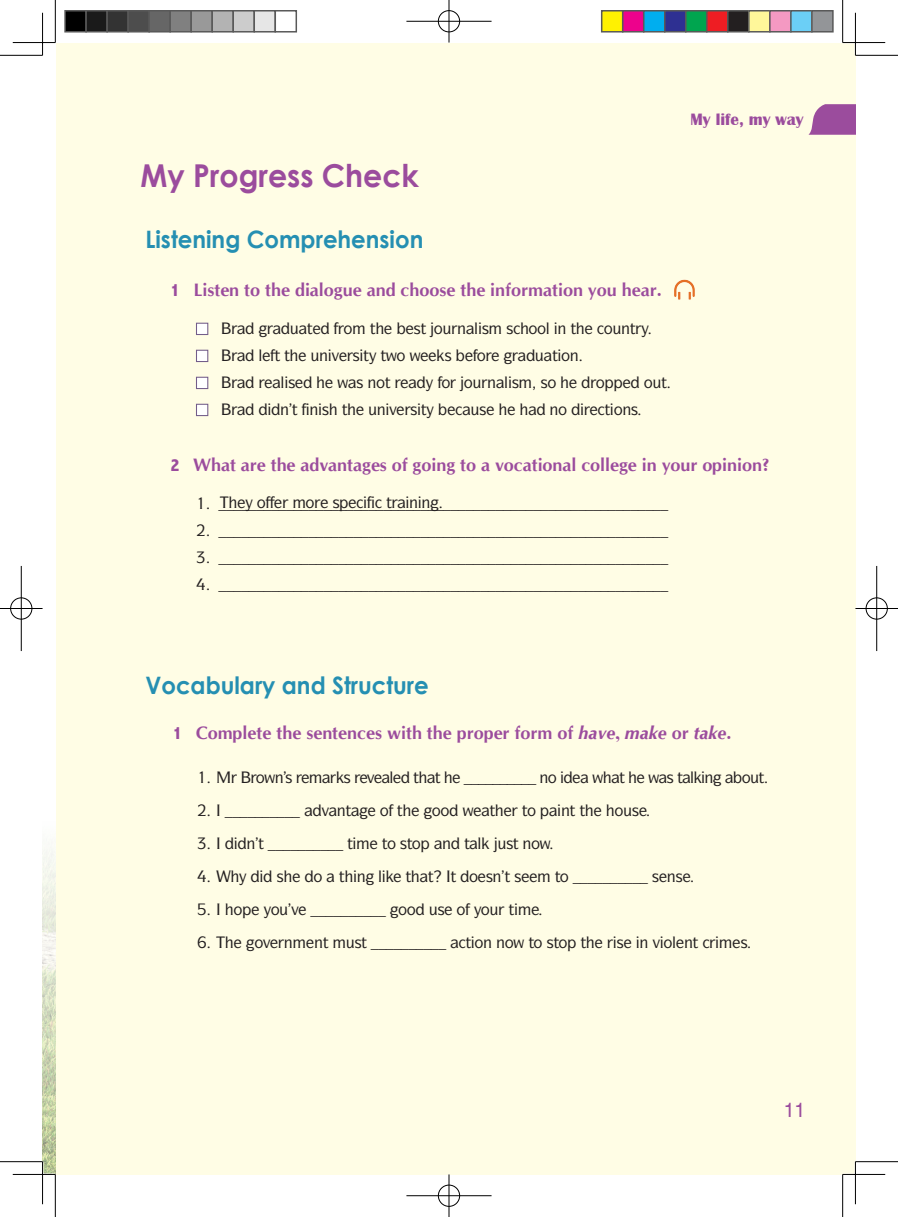
<style>
.page{position:relative;width:898px;height:1217px;background:#fff}
.page>*{position:absolute;margin:0;border:0;box-sizing:border-box;transform-origin:0 0}
.t1{font:700 31.5px "Century Gothic";color:#9b4c9d;scale:.95 1}
.t2{font:24.6px "Inai Mathi";color:#9b4c9d}
.t3{font:700 24px "Century Gothic";color:#258fb2;scale:.95 1}
.t4{font:700 18px "CG Omega";color:#9b4c9d}
.t5{font:700 16.95px "Britannic";color:#9b4c9d}
.t6{font:500 15.75px "ITC Symbol Std";color:#231f20}
.s1{font-family:"Abadi";font-weight:800;font-stretch:condensed}
.s2{font-style:italic}
.s3{font-family:"Times New Roman"}
</style>
<div class="page">
<img style="left:43px;top:847px;width:13px;height:327px">
<div style="left:56px;top:43px;width:798px;height:1131px;background:#fffde5"></div>
<div style="left:196px;top:322px;width:12px;height:13px;background:#fff;border:1px solid #735d8a"></div>
<div style="left:196px;top:349px;width:12px;height:13px;background:#fff;border:1px solid #735d8a"></div>
<div style="left:196px;top:376px;width:12px;height:13px;background:#fff;border:1px solid #735d8a"></div>
<div style="left:196px;top:403px;width:12px;height:13px;background:#fff;border:1px solid #735d8a"></div>
<img style="left:674px;top:279px;width:21px;height:21px">
<svg style="left:808px;top:104px;width:47px;height:31px"></svg>
<hr style="left:0;top:55px;width:43px;height:1px;background:#000">
<hr style="left:855px;top:55px;width:42px;height:1px;background:#000">
<hr style="left:0;top:1161px;width:43px;height:1px;background:#000">
<hr style="left:855px;top:1161px;width:42px;height:1px;background:#000">
<hr style="left:55px;top:0;width:1px;height:43px;background:#000">
<hr style="left:55px;top:1174px;width:1px;height:42px;background:#000">
<hr style="left:842px;top:0;width:1px;height:43px;background:#000">
<hr style="left:842px;top:1174px;width:1px;height:42px;background:#000">
<hr style="left:13px;top:42px;width:42px;height:1px;background:#000">
<hr style="left:842px;top:42px;width:42px;height:1px;background:#000">
<hr style="left:13px;top:1173px;width:42px;height:1px;background:#000">
<hr style="left:842px;top:1173px;width:42px;height:1px;background:#000">
<hr style="left:42px;top:13px;width:1px;height:42px;background:#000">
<hr style="left:42px;top:1161px;width:1px;height:42px;background:#000">
<hr style="left:854px;top:13px;width:1px;height:42px;background:#000">
<hr style="left:854px;top:1161px;width:1px;height:42px;background:#000">
<div style="left:437px;top:10px;width:23px;height:23px;border:2px solid #fff;border-radius:50%"></div>
<hr style="left:406px;top:20px;width:85px;height:2px;background:#fff">
<hr style="left:448px;top:0;width:2px;height:43px;background:#fff">
<div style="left:438px;top:10px;width:21px;height:22px;border:1px solid #000;border-radius:50%"></div>
<hr style="left:406px;top:21px;width:85px;height:1px;background:#000">
<hr style="left:448px;top:0;width:1px;height:43px;background:#000">
<div style="left:437px;top:1183px;width:23px;height:23px;border:2px solid #fff;border-radius:50%"></div>
<hr style="left:406px;top:1194px;width:85px;height:2px;background:#fff">
<hr style="left:448px;top:1174px;width:2px;height:42px;background:#fff">
<div style="left:438px;top:1184px;width:21px;height:22px;border:1px solid #000;border-radius:50%"></div>
<hr style="left:406px;top:1195px;width:85px;height:1px;background:#000">
<hr style="left:448px;top:1174px;width:1px;height:42px;background:#000">
<div style="left:10px;top:596px;width:23px;height:24px;border:2px solid #fff;border-radius:50%"></div>
<hr style="left:0;top:607px;width:43px;height:2px;background:#fff">
<hr style="left:20px;top:566px;width:2px;height:85px;background:#fff">
<div style="left:10px;top:597px;width:22px;height:22px;border:1px solid #000;border-radius:50%"></div>
<hr style="left:0;top:608px;width:43px;height:1px;background:#000">
<hr style="left:21px;top:566px;width:1px;height:85px;background:#000">
<div style="left:864px;top:596px;width:23px;height:24px;border:2px solid #fff;border-radius:50%"></div>
<hr style="left:855px;top:607px;width:42px;height:2px;background:#fff">
<hr style="left:875px;top:566px;width:2px;height:85px;background:#fff">
<div style="left:865px;top:597px;width:22px;height:22px;border:1px solid #000;border-radius:50%"></div>
<hr style="left:855px;top:608px;width:42px;height:1px;background:#000">
<hr style="left:876px;top:566px;width:1px;height:85px;background:#000">
<div style="left:65px;top:11px;width:21px;height:21px;background:#000"></div>
<div style="left:64px;top:10px;width:23px;height:23px;border:2px solid #595959"></div>
<div style="left:86px;top:11px;width:21px;height:21px;background:#1a1a1a"></div>
<div style="left:85px;top:10px;width:23px;height:23px;border:2px solid #595959"></div>
<div style="left:107px;top:11px;width:21px;height:21px;background:#333"></div>
<div style="left:106px;top:10px;width:23px;height:23px;border:2px solid #595959"></div>
<div style="left:128px;top:11px;width:21px;height:21px;background:#4d4d4d"></div>
<div style="left:127px;top:10px;width:23px;height:23px;border:2px solid #595959"></div>
<div style="left:149px;top:11px;width:21px;height:21px;background:#666"></div>
<div style="left:148px;top:10px;width:23px;height:23px;border:2px solid #595959"></div>
<div style="left:170px;top:11px;width:21px;height:21px;background:#808080"></div>
<div style="left:169px;top:10px;width:23px;height:23px;border:2px solid #595959"></div>
<div style="left:191px;top:11px;width:21px;height:21px;background:#999"></div>
<div style="left:190px;top:10px;width:23px;height:23px;border:2px solid #595959"></div>
<div style="left:212px;top:11px;width:21px;height:21px;background:#b3b3b3"></div>
<div style="left:211px;top:10px;width:23px;height:23px;border:2px solid #595959"></div>
<div style="left:233px;top:11px;width:21px;height:21px;background:#ccc"></div>
<div style="left:232px;top:10px;width:23px;height:23px;border:2px solid #595959"></div>
<div style="left:254px;top:11px;width:21px;height:21px;background:#e6e6e6"></div>
<div style="left:253px;top:10px;width:23px;height:23px;border:2px solid #595959"></div>
<div style="left:274px;top:10px;width:23px;height:23px;border:2px solid #595959"></div>
<div style="left:601px;top:11px;width:21px;height:21px;background:#fff101"></div>
<div style="left:600px;top:10px;width:23px;height:23px;border:2px solid #595959"></div>
<div style="left:622px;top:11px;width:21px;height:21px;background:#ed028c"></div>
<div style="left:621px;top:10px;width:23px;height:23px;border:2px solid #595959"></div>
<div style="left:643px;top:11px;width:21px;height:21px;background:#00aeef"></div>
<div style="left:642px;top:10px;width:23px;height:23px;border:2px solid #595959"></div>
<div style="left:664px;top:11px;width:21px;height:21px;background:#2e3092"></div>
<div style="left:663px;top:10px;width:23px;height:23px;border:2px solid #595959"></div>
<div style="left:685px;top:11px;width:21px;height:21px;background:#00a54f"></div>
<div style="left:684px;top:10px;width:23px;height:23px;border:2px solid #595959"></div>
<div style="left:706px;top:11px;width:21px;height:21px;background:#ee1d23"></div>
<div style="left:705px;top:10px;width:23px;height:23px;border:2px solid #595959"></div>
<div style="left:727px;top:11px;width:21px;height:21px;background:#231f20"></div>
<div style="left:726px;top:10px;width:23px;height:23px;border:2px solid #595959"></div>
<div style="left:748px;top:11px;width:21px;height:21px;background:#fff79a"></div>
<div style="left:747px;top:10px;width:23px;height:23px;border:2px solid #595959"></div>
<div style="left:769px;top:11px;width:21px;height:21px;background:#f499c2"></div>
<div style="left:768px;top:10px;width:23px;height:23px;border:2px solid #595959"></div>
<div style="left:790px;top:11px;width:21px;height:21px;background:#6bcff6"></div>
<div style="left:789px;top:10px;width:23px;height:23px;border:2px solid #595959"></div>
<div style="left:811px;top:11px;width:21px;height:21px;background:#939598"></div>
<div style="left:810px;top:10px;width:23px;height:23px;border:2px solid #595959"></div>
<h1 class="t1" style="left:140px;top:151px;width:294px">My Progress Check</h1>
<h3 class="t3" style="left:145px;top:221px;width:294px">Listening Comprehension</h3>
<p class="t4" style="left:170px;top:278px;width:492px"><span class="s1">1</span> Listen to the dialogue and choose the information you hear.</p>
<p class="t6" style="left:413px;top:318px;width:164px">▲▼ □◆ ■ ●▲ ▲ □□● ■ ▼</p>
<p class="t6" style="left:603px;top:318px;width:33px">□◆■▼</p>
<p class="t6" style="left:258px;top:345px;width:33px">● ▼ ▼</p>
<p class="t6" style="left:310px;top:345px;width:96px">◆■❖ ▲▼ ▼ □</p>
<p class="t6" style="left:534px;top:345px;width:45px">◆ ▼□■</p>
<p class="t6" style="left:356px;top:372px;width:36px">▲ ■□▼</p>
<p class="t6" style="left:441px;top:372px;width:79px">□ □◆■ ●▲</p>
<p class="t6" style="left:643px;top:372px;width:25px">□◆▼</p>
<p class="t6" style="left:280px;top:399px;width:69px">■▼ ■▲ ▼</p>
<p class="t6" style="left:368px;top:399px;width:60px">◆■❖ ▲▼</p>
<p class="t6" style="left:604px;top:399px;width:35px">▼ □■▲</p>
<p class="t5" style="left:690px;top:110px;width:114px">My life, my way</p>
<p class="t4" style="left:170px;top:453px;width:600px"><span class="s1">2</span> What are the advantages of going to a vocational college in your opinion?</p>
<p class="t6" style="left:386px;top:492px;width:46px">▼ ■■</p>
<h3 class="t3" style="left:145px;top:667px;width:300px">Vocabulary and Structure</h3>
<p class="t4" style="left:173px;top:721px;width:560px"><span class="s1">1</span> Complete the sentences with the proper form of <span class="s2">have</span><span class="s3">,</span> <span class="s2">make</span> or <span class="s2">take</span>.</p>
<p class="t6" style="left:256px;top:767px;width:38px">□ ■▲</p>
<p class="t6" style="left:343px;top:767px;width:99px">▲ ❖● ▼▼</p>
<p class="t6" style="left:666px;top:767px;width:48px">▲ ▼●■</p>
<p class="t6" style="left:741px;top:767px;width:24px">□◆▼</p>
<p class="t6" style="left:321px;top:800px;width:32px">❖ ■▼</p>
<p class="t6" style="left:489px;top:800px;width:48px">▼ ▼□</p>
<p class="t6" style="left:560px;top:800px;width:26px">■▼ ▼</p>
<p class="t6" style="left:614px;top:800px;width:26px">□◆▲</p>
<p class="t6" style="left:347px;top:833px;width:75px">▼ ▼□ ▲▼□</p>
<p class="t6" style="left:442px;top:833px;width:99px">■ ▼ ● ◆▲▼ ■□</p>
<p class="t6" style="left:276px;top:866px;width:107px">▲ □ ▼ ■ ●</p>
<p class="t6" style="left:405px;top:866px;width:117px">▼ ▼ ▼ □ ▲■▼ ▲</p>
<p class="t6" style="left:651px;top:866px;width:32px">▲ ■▲</p>
<p class="t6" style="left:233px;top:899px;width:67px">□ □◆❖</p>
<p class="t6" style="left:398px;top:899px;width:118px">□□ ◆▲ □ □◆ ▼</p>
<p class="t6" style="left:254px;top:932px;width:40px">□❖ ■</p>
<p class="t6" style="left:314px;top:932px;width:55px">■▼ ◆▲▼</p>
<p class="t6" style="left:465px;top:932px;width:122px">▼ □■ ■□ ▼□ ▲▼□ ▼</p>
<p class="t6" style="left:616px;top:932px;width:83px">▲ ■ ❖□● ■▼</p>
<h2 class="t2" style="left:783px;top:1095px;width:23px">11</h2>
</div>
